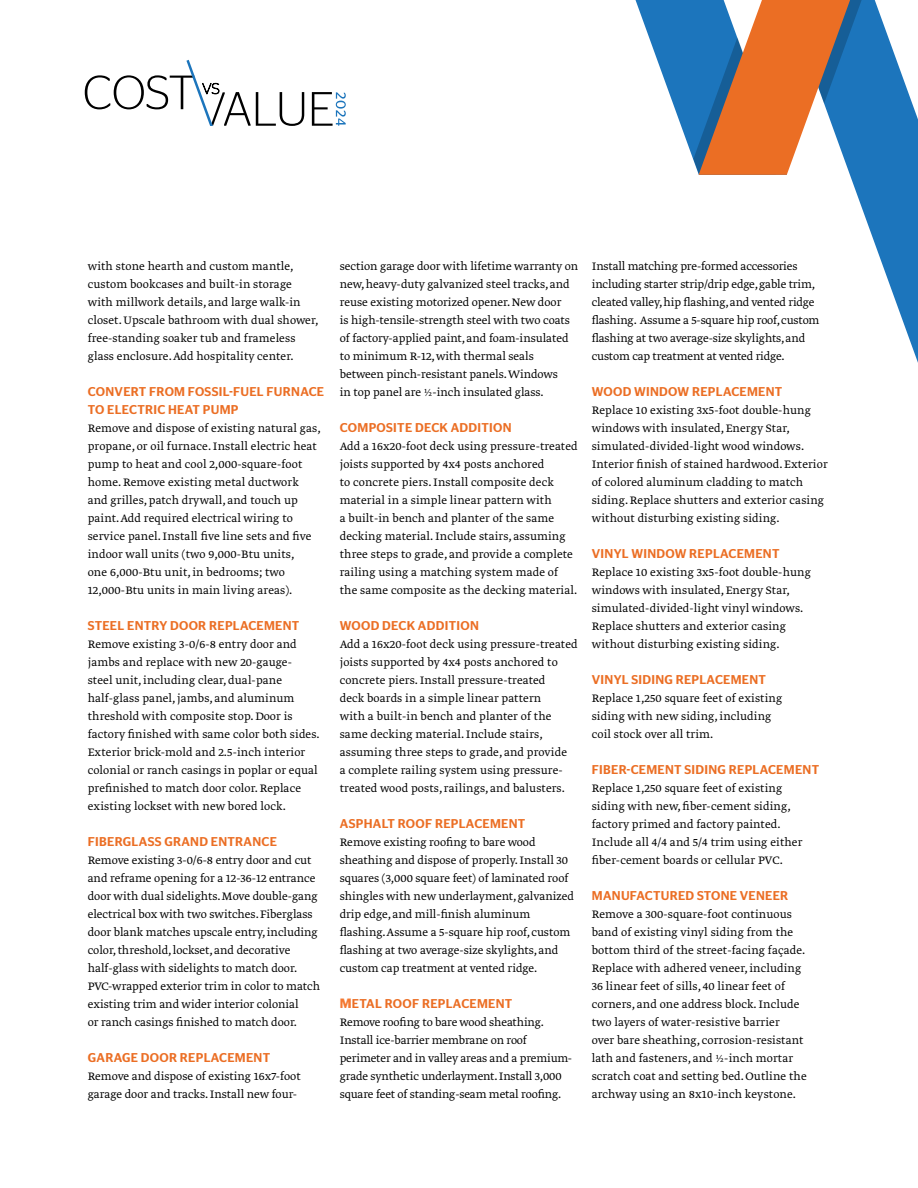
<style>
.page{position:relative;width:918px;height:1188px;background:#fff}
.page>*{position:absolute;margin:0;border:0;box-sizing:border-box;transform-origin:0 0}
.t1{font:300 12.75px/18px "Greta Text Std";letter-spacing:.01em;color:#000}
.t2{font:300 12.75px/18px "Greta Text Std";letter-spacing:-.01em;color:#000}
.t3{font:500 12.75px/18px "Stag Sans";letter-spacing:.025em;color:#eb6e24}
.s1{font-weight:600;font-size:13.5px;color:#f47932}
</style>
<div class="page">
<svg style="left:850px;top:0;width:68px;height:363px;fill:#1c75bc"></svg>
<svg style="left:636px;top:0;width:238px;height:175px"></svg>
<svg style="left:85px;top:60px;width:261px;height:66px"></svg>
<p class="t1" style="left:88px;top:258px;width:232px">with stone hearth and custom mantle, custom bookcases and built-in storage with millwork details, and large walk-in closet. Upscale bathroom with dual shower, free-standing soaker tub and frameless glass enclosure. Add hospitality center.</p>
<p class="t3" style="left:88px;top:383px;width:238px">CONVERT FROM FOSSIL-FUEL FURNACE<br>TO ELECTRIC HEAT PUMP</p>
<p class="t1" style="left:88px;top:420px;width:235px">Remove and dispose of existing natural gas, propane, or oil furnace. Install electric heat pump to heat and cool 2,000-square-foot home. Remove existing metal ductwork and grilles, patch drywall, and touch up paint. Add required electrical wiring to service panel. Install five line sets and five indoor wall units (two 9,000-Btu units,<br>one 6,000-Btu unit, in bedrooms; two 12,000-Btu units in main living areas).</p>
<p class="t3" style="left:88px;top:617px;width:213px">STEEL ENTRY DOOR REPLACEMENT</p>
<p class="t1" style="left:88px;top:636px;width:234px">Remove existing 3-0/6-8 entry door and jambs and replace with new 20-gauge&shy;steel unit, including clear, dual-pane half-glass panel, jambs, and aluminum threshold with composite stop. Door is factory finished with same color both sides.<br>Exterior brick-mold and 2.5-inch interior colonial or ranch casings in poplar or equal prefinished to match door color. Replace existing lockset with new bored lock.</p>
<p class="t3" style="left:88px;top:833px;width:191px">FIBERGLASS GRAND ENTRANCE</p>
<p class="t1" style="left:88px;top:852px;width:234px">Remove existing 3-0/6-8 entry door and cut and reframe opening for a 12-36-12 entrance door with dual sidelights. Move double-gang electrical box with two switches. Fiberglass door blank matches upscale entry, including color, threshold, lockset, and decorative half-glass with sidelights to match door.<br>PVC-wrapped exterior trim in color to match existing trim and wider interior colonial<br>or ranch casings finished to match door.</p>
<p class="t3" style="left:88px;top:1049px;width:184px">GARAGE DOOR REPLACEMENT</p>
<p class="t1" style="left:88px;top:1068px;width:214px">Remove and dispose of existing 16x7-foot garage door and tracks. Install new four-</p>
<p class="t1" style="left:340px;top:258px;width:240px">section garage door with lifetime warranty on new, heavy-duty galvanized steel tracks, and reuse existing motorized opener. New door<br>is high-tensile-strength steel with two coats of factory-applied paint, and foam-insulated to minimum R-12, with thermal seals between pinch-resistant panels. Windows<br>in top panel are ½-inch insulated glass.</p>
<p class="t3" style="left:340px;top:419px;width:173px">COMPOSITE DECK ADDITION</p>
<p class="t1" style="left:340px;top:438px;width:239px">Add a 16x20-foot deck using pressure-treated joists supported by 4x4 posts anchored<br>to concrete piers. Install composite deck material in a simple linear pattern with<br>a built-in bench and planter of the same decking material. Include stairs, assuming three steps to grade, and provide a complete railing using a matching system made of the same composite as the decking material.</p>
<p class="t3" style="left:340px;top:617px;width:140px">WOOD DECK ADDITION</p>
<p class="t1" style="left:340px;top:636px;width:239px">Add a 16x20-foot deck using pressure-treated joists supported by 4x4 posts anchored to concrete piers. Install pressure-treated<br>deck boards in a simple linear pattern<br>with a built-in bench and planter of the same decking material. Include stairs, assuming three steps to grade, and provide<br>a complete railing system using pressure&shy;treated wood posts, railings, and balusters.</p>
<p class="t3" style="left:340px;top:815px;width:187px">ASPHALT ROOF REPLACEMENT</p>
<p class="t1" style="left:340px;top:834px;width:236px">Remove existing roofing to bare wood sheathing and dispose of properly. Install 30 squares (3,000 square feet) of laminated roof shingles with new underlayment, galvanized drip edge, and mill-finish aluminum flashing. Assume a 5-square hip roof, custom flashing at two average-size skylights, and custom cap treatment at vented ridge.</p>
<p class="t3" style="left:340px;top:995px;width:174px"><span class="s1">M</span>ETAL ROOF REPLACEMENT</p>
<p class="t2" style="left:340px;top:1014px;width:234px">Remove roofing to bare wood sheathing.<br>Install ice-barrier membrane on roof perimeter and in valley areas and a premium&shy;grade synthetic underlayment. Install 3,000 square feet of standing-seam metal roofing.</p>
<p class="t2" style="left:592px;top:258px;width:229px">Install matching pre-formed accessories including starter strip/drip edge, gable trim, cleated valley, hip flashing, and vented ridge flashing. Assume a 5-square hip roof, custom flashing at two average-size skylights, and custom cap treatment at vented ridge.</p>
<p class="t3" style="left:592px;top:383px;width:192px">WOOD WINDOW REPLACEMENT</p>
<p class="t1" style="left:592px;top:402px;width:237px">Replace 10 existing 3x5-foot double-hung windows with insulated, Energy Star, simulated-divided-light wood windows.<br>Interior finish of stained hardwood. Exterior of colored aluminum cladding to match siding. Replace shutters and exterior casing without disturbing existing siding.</p>
<p class="t3" style="left:592px;top:545px;width:189px">VINYL WINDOW REPLACEMENT</p>
<p class="t1" style="left:592px;top:564px;width:221px">Replace 10 existing 3x5-foot double-hung windows with insulated, Energy Star, simulated-divided-light vinyl windows.<br>Replace shutters and exterior casing without disturbing existing siding.</p>
<p class="t3" style="left:592px;top:671px;width:176px">VINYL SIDING REPLACEMENT</p>
<p class="t1" style="left:592px;top:690px;width:192px">Replace 1,250 square feet of existing siding with new siding, including coil stock over all trim.</p>
<p class="t3" style="left:592px;top:761px;width:229px">FIBER-CEMENT SIDING REPLACEMENT</p>
<p class="t1" style="left:592px;top:780px;width:212px">Replace 1,250 square feet of existing siding with new, fiber-cement siding, factory primed and factory painted.<br>Include all 4/4 and 5/4 trim using either fiber-cement boards or cellular PVC.</p>
<p class="t3" style="left:592px;top:887px;width:198px">MANUFACTURED STONE VENEER</p>
<p class="t1" style="left:592px;top:906px;width:216px">Remove a 300-square-foot continuous band of existing vinyl siding from the bottom third of the street-facing façade.<br>Replace with adhered veneer, including 36 linear feet of sills, 40 linear feet of corners, and one address block. Include two layers of water-resistive barrier<br>over bare sheathing, corrosion-resistant lath and fasteners, and ½-inch mortar scratch coat and setting bed. Outline the archway using an 8x10-inch keystone.</p>
</div>
